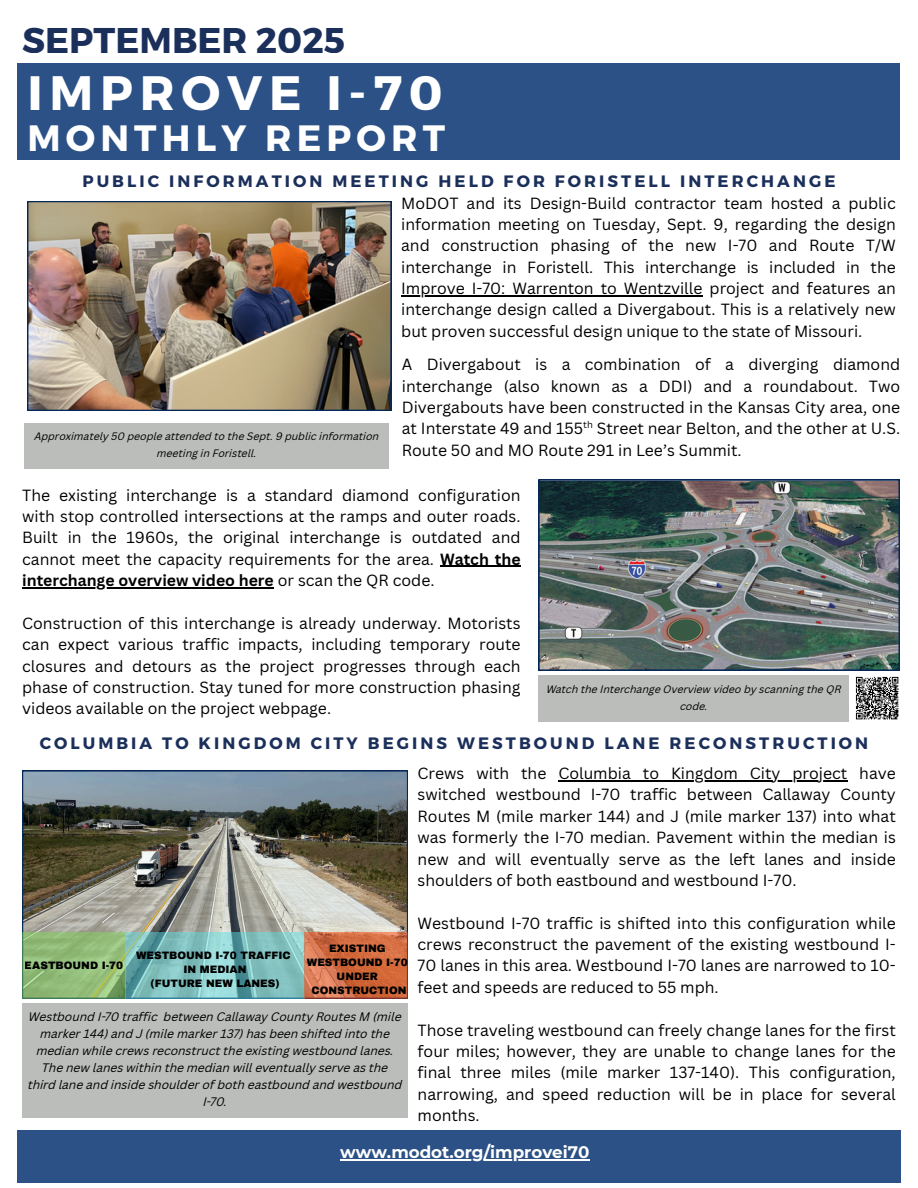
<style>
.page{position:relative;width:918px;height:1188px;background:#fff}
.page>*{position:absolute;margin:0;border:0;box-sizing:border-box;transform-origin:0 0}
.t1{font:700 48.3px "Montserrat";letter-spacing:.14em;color:#fff}
.t2{font:700 36.6px "Montserrat";letter-spacing:.14em;color:#fff}
.t3{font:700 35.7px "Montserrat";color:#1b2f5b}
.t4{font:700 16.65px "Montserrat";color:#fff}
.t5{font:700 16.5px "Montserrat";letter-spacing:.185em;color:#1b2f5b}
.t6{font:15.75px/21.3px "Canva Sans";color:#000;text-align:justify}
.t7{font:italic 12px/16.8px "Canva Sans";color:#000;text-align:center}
.t8{font:italic 10.5px/16.8px "Canva Sans";color:#000;text-align:center}
.t9{font:900 10.5px/14px "Archivo";color:#000;text-align:center}
.t10{font:9.45px "Canva Sans";color:#000}
.s1{font-weight:700}
</style>
<div class="page">
<div style="left:17px;top:63px;width:883px;height:97px;background:#2c5186"></div>
<div style="left:17px;top:1131px;width:883px;height:52px;background:#2c5186"></div>
<div style="left:22px;top:1003px;width:386px;height:115px;background:#babdba"></div>
<div style="left:25px;top:423px;width:364px;height:45px;background:#babdba"></div>
<img style="left:539px;top:480px;width:361px;height:191px">
<div style="left:539px;top:675px;width:310px;height:46px;background:#babdba"></div>
<img style="left:27px;top:201px;width:364px;height:209px">
<img style="left:22px;top:770px;width:386px;height:162px">
<svg style="left:22px;top:932px;width:104px;height:67px;background:#8fba77"></svg>
<hr style="left:340px;top:1159px;width:250px;height:2px;background:#fff">
<hr style="left:558px;top:780px;width:289px;height:1px;background:#000">
<hr style="left:401px;top:295px;width:302px;height:1px;background:#000">
<hr style="left:440px;top:566px;width:81px;height:1px;background:#000">
<hr style="left:22px;top:587px;width:252px;height:1px;background:#000">
<svg style="left:126px;top:932px;width:179px;height:67px;background:#7dbcbc"></svg>
<svg style="left:305px;top:932px;width:103px;height:67px;background:#d26d44"></svg>
<img style="left:855px;top:676px;width:44px;height:44px">
<h3 class="t3" style="left:22px;top:17px;width:324px">SEPTEMBER 2025</h3>
<h1 class="t1" style="left:27px;top:61px;width:417px">IMPROVE I-70</h1>
<h2 class="t2" style="left:27px;top:114px;width:419px">MONTHLY REPORT</h2>
<p class="t5" style="left:82px;top:170px;width:755px">PUBLIC INFORMATION MEETING HELD FOR FORISTELL INTERCHANGE</p>
<p class="t6" style="left:401px;top:192px;width:496px">MoDOT and its Design-Build contractor team hosted a public information meeting on Tuesday, Sept. 9, regarding the design and construction phasing of the new I-70 and Route T/W interchange in Foristell. This interchange is included in the</p>
<p class="t6" style="left:401px;top:277px;width:496px">Improve I-70: Warrenton to Wentzville project and features an</p>
<p class="t6" style="left:401px;top:299px;width:496px">interchange design called a Divergabout. This is a relatively new but proven successful design unique to the state of Missouri.</p>
<p class="t6" style="left:402px;top:354px;width:500px">A Divergabout is a combination of a diverging diamond interchange (also known as a DDI) and a roundabout. Two Divergabouts have been constructed in the Kansas City area, one at Interstate 49 and 155 Street near Belton, and the other at U.S.<br>Route 50 and MO Route 291 in Lee’s Summit.</p>
<p class="t10" style="left:583px;top:418px;width:11px">th</p>
<p class="t8" style="left:34px;top:429px;width:346px">Approximately 50 people attended to the Sept. 9 public information meeting in Foristell.</p>
<p class="t6" style="left:22px;top:484px;width:500px">The existing interchange is a standard diamond configuration with stop controlled intersections at the ramps and outer roads.<br>Built in the 1960s, the original interchange is outdated and cannot meet the capacity requirements for the area. <span class="s1">Watch the interchange overview video here</span> or scan the QR code.</p>
<p class="t6" style="left:22px;top:612px;width:500px">Construction of this interchange is already underway. Motorists can expect various traffic impacts, including temporary route closures and detours as the project progresses through each phase of construction. Stay tuned for more construction phasing videos available on the project webpage.</p>
<p class="t8" style="left:546px;top:682px;width:296px">Watch the Interchange Overview video by scanning the QR</p>
<p class="t8" style="left:680px;top:699px;width:29px">code.</p>
<p class="t5" style="left:40px;top:733px;width:830px">COLUMBIA TO KINGDOM CITY BEGINS WESTBOUND LANE RECONSTRUCTION</p>
<p class="t9" style="left:25px;top:958px;width:100px">EASTBOUND I-70</p>
<p class="t9" style="left:136px;top:949px;width:156px">WESTBOUND I-70 TRAFFIC<br>IN MEDIAN<br>(FUTURE NEW LANES)</p>
<p class="t9" style="left:307px;top:942px;width:102px">EXISTING<br>WESTBOUND I-70<br>UNDER<br>CONSTRUCTION</p>
<p class="t7" style="left:28px;top:1010px;width:376px">Westbound I-70 traffic between Callaway County Routes M (mile marker 144) and J (mile marker 137) has been shifted into the median while crews reconstruct the existing westbound lanes.<br>The new lanes within the median will eventually serve as the third lane and inside shoulder of both eastbound and westbound I-70.</p>
<p class="t6" style="left:418px;top:762px;width:480px">Crews with the Columbia to Kingdom City project have switched westbound I-70 traffic between Callaway County Routes M (mile marker 144) and J (mile marker 137) into what was formerly the I-70 median. Pavement within the median is new and will eventually serve as the left lanes and inside shoulders of both eastbound and westbound I-70.</p>
<p class="t6" style="left:418px;top:912px;width:480px">Westbound I-70 traffic is shifted into this configuration while crews reconstruct the pavement of the existing westbound I-70 lanes in this area. Westbound I-70 lanes are narrowed to 10- feet and speeds are reduced to 55 mph.</p>
<p class="t6" style="left:418px;top:1019px;width:480px">Those traveling westbound can freely change lanes for the first four miles; however, they are unable to change lanes for the final three miles (mile marker 137-140). This configuration, narrowing, and speed reduction will be in place for several months.</p>
<p class="t4" style="left:340px;top:1142px;width:251px">www.modot.org/improvei70</p>
</div>
